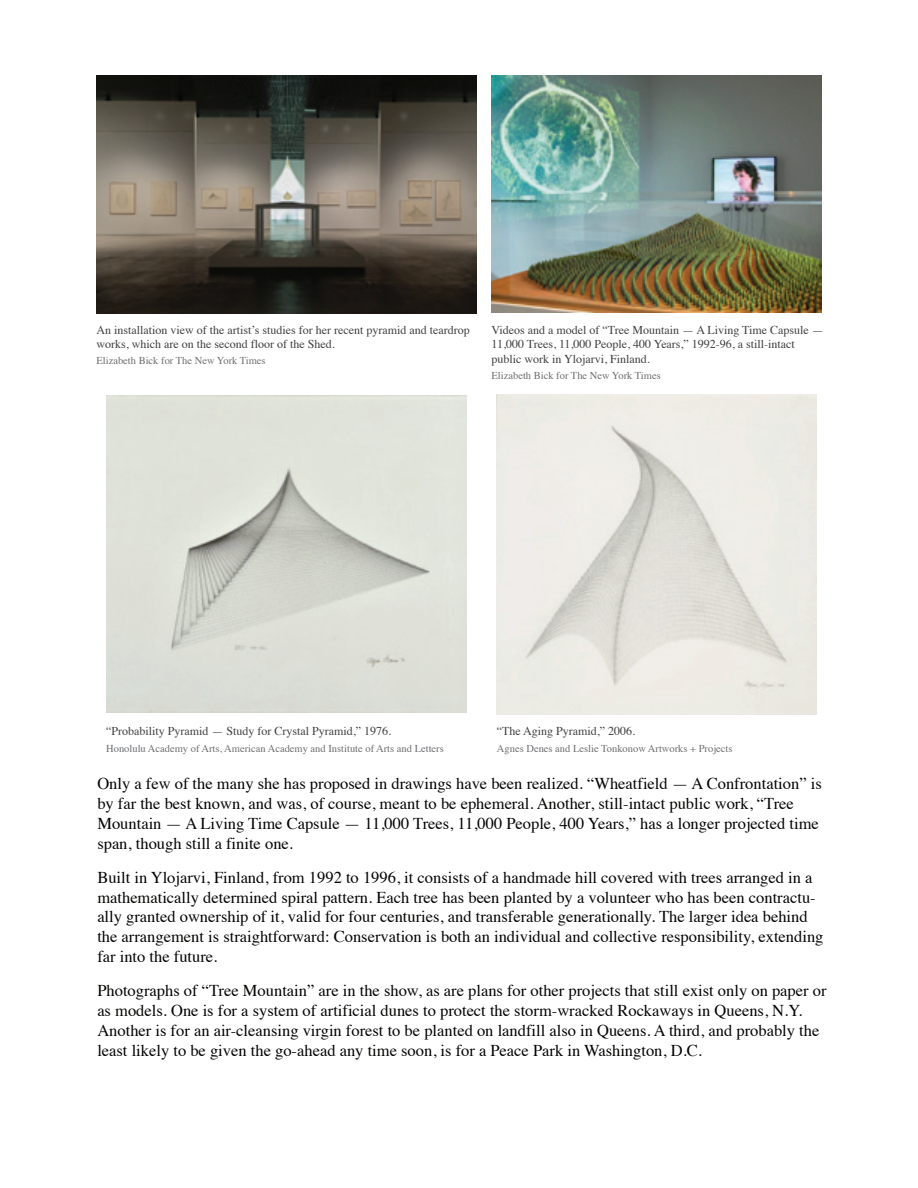
<style>
.page{position:relative;width:918px;height:1188px;background:#fff}
.page>*{position:absolute;margin:0;border:0;box-sizing:border-box;transform-origin:0 0}
.t1{font:16.5px/19.8px "Times";color:#040503}
.t2{font:12px/14.4px "Times";color:#413f41}
.t3{font:10.5px "Times";color:#6d6e71}
</style>
<div class="page">
<img style="left:96px;top:75px;width:381px;height:239px">
<img style="left:492px;top:76px;width:330px;height:237px">
<img style="left:497px;top:394px;width:319px;height:320px">
<img style="left:106px;top:396px;width:361px;height:317px">
<p class="t2" style="left:96px;top:322px;width:375px">An installation view of the artist’s studies for her recent pyramid and teardrop works, which are on the second floor of the Shed.</p>
<p class="t3" style="left:96px;top:351px;width:171px">Elizabeth Bick for The New York Times</p>
<p class="t2" style="left:492px;top:322px;width:334px">Videos and a model of “Tree Mountain — A Living Time Capsule —<br>11,000 Trees, 11,000 People, 400 Years,” 1992-96, a still-intact public work in Ylojarvi, Finland.</p>
<p class="t3" style="left:492px;top:366px;width:171px">Elizabeth Bick for The New York Times</p>
<p class="t2" style="left:106px;top:723px;width:286px">“Probability Pyramid — Study for Crystal Pyramid,” 1976.</p>
<p class="t3" style="left:106px;top:738px;width:339px">Honolulu Academy of Arts, American Academy and Institute of Arts and Letters</p>
<p class="t2" style="left:497px;top:723px;width:140px">“The Aging Pyramid,” 2006.</p>
<p class="t3" style="left:497px;top:738px;width:237px">Agnes Denes and Leslie Tonkonow Artworks + Projects</p>
<p class="t1" style="left:97px;top:772px;width:726px">Only a few of the many she has proposed in drawings have been realized. “Wheatfield — A Confrontation” is by far the best known, and was, of course, meant to be ephemeral. Another, still-intact public work, “Tree Mountain — A Living Time Capsule — 11,000 Trees, 11,000 People, 400 Years,” has a longer projected time span, though still a finite one.</p>
<p class="t1" style="left:97px;top:866px;width:728px">Built in Ylojarvi, Finland, from 1992 to 1996, it consists of a handmade hill covered with trees arranged in a mathematically determined spiral pattern. Each tree has been planted by a volunteer who has been contractu&shy;ally granted ownership of it, valid for four centuries, and transferable generationally. The larger idea behind the arrangement is straightforward: Conservation is both an individual and collective responsibility, extending far into the future.</p>
<p class="t1" style="left:97px;top:979px;width:731px">Photographs of “Tree Mountain” are in the show, as are plans for other projects that still exist only on paper or as models. One is for a system of artificial dunes to protect the storm-wracked Rockaways in Queens, N.Y.<br>Another is for an air-cleansing virgin forest to be planted on landfill also in Queens. A third, and probably the least likely to be given the go-ahead any time soon, is for a Peace Park in Washington, D.C.</p>
</div>
